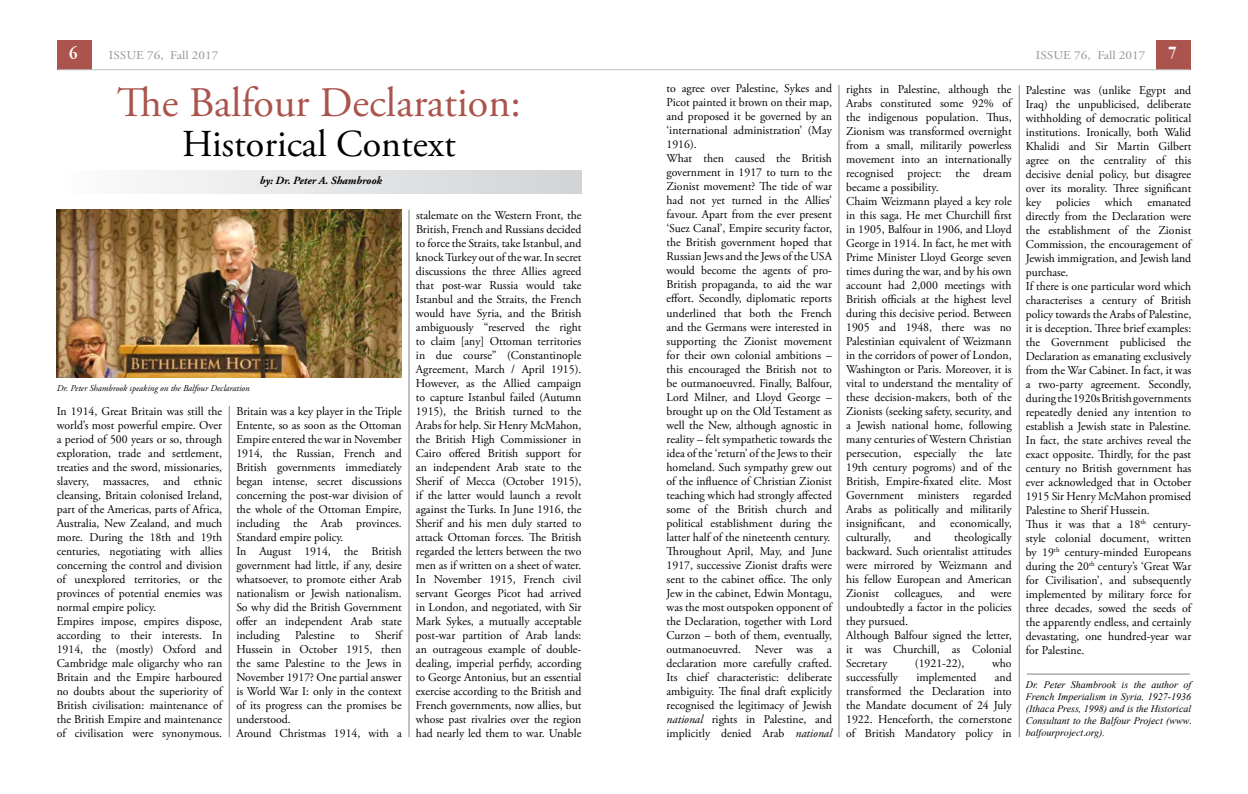
<style>
.page{position:relative;width:1248px;height:794px;background:#fff}
.page>*{position:absolute;margin:0;border:0;box-sizing:border-box;transform-origin:0 0}
.t1{font:42px "Adobe Garamond Pro";color:#aa544d}
.t2{font:38px "Adobe Garamond Pro";color:#000}
.t3{font:700 18px "Apple Garamond";color:#fff}
.t4{font:12px/14px "Adobe Garamond Pro";color:#000}
.t5{font:12px "Adobe Garamond Pro";color:#939598;scale:1.1 1}
.t6{font:italic 700 11px "Adobe Garamond Pro";color:#000}
.t7{font:italic 10px/12px "Times New Roman";color:#000;text-align:justify}
.t8{font:italic 10px "Times";color:#000}
.t9{font:italic 9px "Adobe Garamond Pro";color:#000}
.s1{font-style:italic}
.s2{font-family:"Times"}
.s3{font-family:"Times New Roman"}
</style>
<div class="page">
<div style="left:1155px;top:40px;width:34px;height:29px;background:#aa544d"></div>
<div style="left:57px;top:40px;width:35px;height:29px;background:#aa544d"></div>
<hr style="left:58px;top:69px;width:1131px;height:1px;background:#bcbec0">
<div style="left:59px;top:170px;width:522px;height:23px;background:linear-gradient(to right,#fcfcfd,#d1d3d4)"></div>
<img style="left:57px;top:210px;width:345px;height:167px">
<hr style="left:229px;top:406px;width:1px;height:331px;background:#808285">
<hr style="left:409px;top:210px;width:1px;height:527px;background:#808285">
<hr style="left:838px;top:85px;width:1px;height:652px;background:#808285">
<hr style="left:1018px;top:85px;width:1px;height:652px;background:#808285">
<hr style="left:1026px;top:674px;width:163px;height:1px;background:#808285">
<h3 class="t3" style="left:69px;top:43px;width:10px">6</h3>
<p class="t5" style="left:109px;top:48px;width:101px">ISSUE 76, Fall 2017</p>
<p class="t5" style="left:1035px;top:48px;width:101px">ISSUE 76, Fall 2017</p>
<h3 class="t3" style="left:1168px;top:42px;width:10px">7</h3>
<h1 class="t1" style="left:117px;top:77px;width:405px">The Balfour Declaration:</h1>
<h2 class="t2" style="left:182px;top:121px;width:275px">Historical Context</h2>
<p class="t6" style="left:260px;top:174px;width:124px">by: Dr. Peter A. Shambrook</p>
<p class="t9" style="left:57px;top:382px;width:195px">Dr. Peter Shambrook speaking on the Balfour Declaration</p>
<p class="t4" style="left:57px;top:404px;width:168px">In 1914, Great Britain was still the world’s most powerful empire. Over a period of 500 years or so, through exploration, trade and settlement, treaties and the sword, missionaries, slavery, massacres, and ethnic cleansing, Britain colonised Ireland, part of the Americas, parts of Africa, Australia, New Zealand, and much more. During the 18th and 19th centuries, negotiating with allies concerning the control and division of unexplored territories, or the provinces of potential enemies was normal empire policy.<br>Empires impose, empires dispose, according to their interests. In 1914, the (mostly) Oxford and Cambridge male oligarchy who ran Britain and the Empire harboured no doubts about the superiority of British civilisation: maintenance of the British Empire and maintenance of civilisation were synonymous.</p>
<p class="t4" style="left:236px;top:404px;width:168px">Britain was a key player in the Triple<br>Entente, so as soon as the Ottoman<br>Empire entered the war in November<br>1914, the Russian, French and<br>British governments immediately began intense, secret discussions concerning the post-war division of the whole of the Ottoman Empire, including the Arab provinces.<br>Standard empire policy.<br>In August 1914, the British government had little, if any, desire whatsoever, to promote either Arab nationalism or Jewish nationalism.<br>So why did the British Government offer an independent Arab state including</p>
<p class="t4" style="left:236px;top:628px;width:168px;text-indent:139px">Sherif<br>Hussein in October 1915, then the same Palestine to the Jews in<br>November 1917? One partial answer is World War I: only in the context of its progress can the promises be understood.<br>Around Christmas 1914, with a</p>
<p class="t4" style="left:295px;top:628px;width:41px">Palestine</p>
<p class="t4" style="left:350px;top:628px;width:11px">to</p>
<p class="t4" style="left:416px;top:208px;width:167px;text-align:justify">stalemate on the Western Front, the British, French and Russians decided to force the Straits, take Istanbul, and knock Turkey out of the war. In secret discussions the three Allies agreed that post-war Russia would take Istanbul and the Straits, the French would have Syria, and the British ambiguously “reserved the right to claim [any] Ottoman territories in due course” (Constantinople Agreement, March / April 1915).<br>However, as the Allied campaign to capture Istanbul failed (Autumn 1915), the British turned to the Arabs for help. Sir Henry McMahon, the British High Commissioner in Cairo offered British support for an independent Arab state to the Sherif of Mecca (October 1915), if the latter would launch a revolt against the Turks. In June 1916, the Sherif and his men duly started to attack Ottoman forces. The British regarded the letters between the two men as if written on a sheet of water.<br>In November 1915, French civil servant Georges Picot had arrived in London, and negotiated, with Sir Mark Sykes, a mutually acceptable post-war partition of Arab lands: an outrageous example of double&shy;dealing, imperial perfidy, according to George Antonius, but an essential exercise according to the British and French governments, now allies, but whose past rivalries over the region had nearly led them to war. Unable</p>
<p class="t4" style="left:666px;top:82px;width:168px">to agree over Palestine, Sykes and Picot painted it brown on their map, and proposed it be governed by an ‘international administration’ (May 1916).<br>What then caused the British government in 1917 to turn to the Zionist movement? The tide of war had not yet turned in the Allies’ favour. Apart from the ever present ‘Suez Canal’, Empire security factor, the British government hoped that Russian Jews and the Jews of the USA would become the agents of pro-British propaganda, to aid the war effort. Secondly, diplomatic reports underlined that both the French and the Germans were interested in supporting the Zionist movement for their own colonial ambitions – this encouraged the British not to be outmanoeuvred. Finally, Balfour, Lord Milner, and Lloyd George – brought up on the Old Testament as well the New, although agnostic in reality – felt sympathetic towards the idea of the ‘return’ of the Jews to their homeland. Such sympathy grew out of the influence of Christian Zionist teaching which had strongly affected some of the British church and political establishment during the latter half of the nineteenth century.<br>Throughout April, May, and June 1917, successive Zionist drafts were sent to the cabinet office. The only Jew in the cabinet, Edwin Montagu, was the most outspoken opponent of the Declaration, together with Lord Curzon – both of them, eventually, outmanoeuvred. Never was a declaration more carefully crafted.<br>Its chief characteristic: deliberate ambiguity. The final draft explicitly recognised the legitimacy of Jewish <span class="s1">national</span> rights in Palestine, and implicitly denied Arab <span class="s1">national</span></p>
<p class="t4" style="left:846px;top:82px;width:168px">rights in Palestine, although the Arabs constituted some 92% of the indigenous population. Thus, Zionism was transformed overnight from a small, militarily powerless movement into an internationally recognised project: the dream became a possibility.<br>Chaim Weizmann played a key role in this saga. He met Churchill first in 1905, Balfour in 1906, and Lloyd George in 1914. In fact, he met with Prime Minister Lloyd George seven times during the war, and by his own account had 2,000 meetings with British officials at the highest level during this decisive period. Between 1905 and 1948, there was no Palestinian equivalent of Weizmann in the corridors of power of London, Washington or Paris. Moreover, it is vital to understand the mentality of these decision-makers, both of the Zionists (seeking safety, security, and a Jewish national home, following many centuries of Western Christian persecution, especially the late 19th century pogroms) and of the British, Empire-fixated elite. Most Government ministers regarded Arabs as politically and militarily insignificant, and economically, culturally,</p>
<p class="t4" style="left:846px;top:530px;width:167px;text-align:justify;text-indent:108px">theologically backward. Such orientalist attitudes were mirrored by Weizmann and his fellow European and American Zionist</p>
<p class="t4" style="left:914px;top:530px;width:18px">and</p>
<p class="t4" style="left:894px;top:586px;width:50px">colleagues,</p>
<p class="t4" style="left:958px;top:586px;width:18px">and</p>
<p class="t4" style="left:846px;top:586px;width:167px;text-indent:145px">were undoubtedly a factor in the policies they pursued.<br>Although Balfour signed the letter, it was Churchill, as Colonial<br>Secretary</p>
<p class="t4" style="left:914px;top:656px;width:51px">(1921-22),</p>
<p class="t4" style="left:992px;top:656px;width:21px">who</p>
<p class="t4" style="left:846px;top:670px;width:53px">successfully</p>
<p class="t4" style="left:916px;top:670px;width:62px">implemented</p>
<p class="t4" style="left:846px;top:670px;width:167px;text-align:justify;text-indent:148px">and transformed the Declaration into the Mandate document of 24 July 1922. Henceforth, the cornerstone of British Mandatory policy in</p>
<p class="t4" style="left:1025px;top:84px;width:168px">Palestine was (unlike Egypt and Iraq) the unpublicised, deliberate withholding of democratic political institutions. Ironically, both Walid Khalidi and Sir Martin Gilbert agree on the centrality of this decisive denial policy, but disagree over its morality. Three significant key policies which emanated directly from the Declaration were the establishment of the Zionist Commission, the encouragement of Jewish immigration, and Jewish land purchase.<br>If there is one particular word which characterises a century of British policy towards the Arabs of Palestine, it is deception. Three brief examples: the Government publicised the Declaration as emanating exclusively from the War Cabinet. In fact, it was a two-party agreement. Secondly, during the 1920s British governments repeatedly denied any intention to establish a Jewish state in Palestine.<br>In fact, the state archives reveal the exact opposite. Thirdly, for the past century no British government has ever acknowledged that in October 1915 Sir Henry McMahon promised Palestine to Sherif Hussein.<br>Thus it was that a 18<sup>th</sup> century&shy;style colonial document, written by 19<sup>th</sup> century-minded Europeans during the 20<sup>th</sup> century’s ‘Great War for Civilisation’, and subsequently implemented by military force for three decades, sowed the seeds of the apparently endless, and certainly devastating, one hundred-year war for Palestine.</p>
<p class="t7" style="left:1025px;top:679px;width:167px">Dr. Peter Shambrook is the author of French Imperialism in Syria, 1927-1936 (Ithaca Press, 1998) and is the Historical Consultant to the Balfour Project (<span class="s2">www.</span></p>
<p class="t8" style="left:1025px;top:724px;width:81px">balfourproject.org<span class="s3">).</span></p>
</div>
